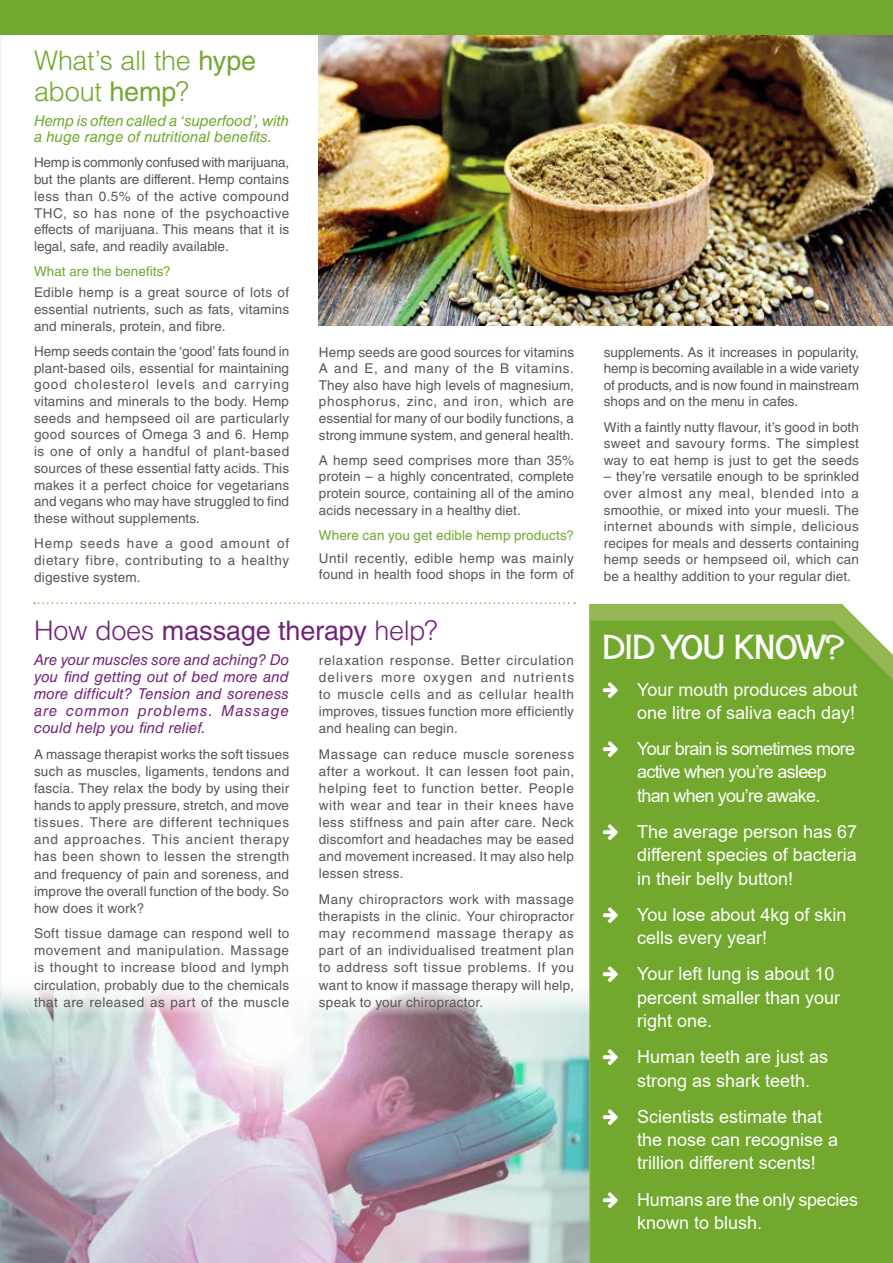
<style>
.page{position:relative;width:893px;height:1263px;background:#fff}
.page>*{position:absolute;margin:0;border:0;box-sizing:border-box;transform-origin:0 0}
.t1{font:33.75px "Cherry Cream Soda";letter-spacing:.025em;color:#fff;scale:.72 1}
.t2{font:300 27px/30.2px "Helvetica LT Std";letter-spacing:-.015em;color:#72a830}
.t3{font:27px "Helvetica LT Std";letter-spacing:-.005em;color:#73237a}
.t4{font:18px/23.4px "Arial";color:#fff}
.t5{font:18px/23.4px "Arial";letter-spacing:-.04em;color:#fff}
.t6{font:italic 15px/17.1px "Helvetica LT Std";letter-spacing:.035em;color:#73237a;text-align:justify}
.t7{font:italic 15px/16.6px "Helvetica LT Std";letter-spacing:-.005em;color:#72a830}
.t8{font:13.5px/16.6px "Helvetica LT Std";letter-spacing:.01em;color:#575756;text-align:justify}
.t9{font:13.5px "Helvetica LT Std";letter-spacing:.01em;color:#72a830}
.s1{font-weight:400}
.s2{font-weight:300}
</style>
<div class="page">
<hr style="left:0;top:34px;width:1px;height:1229px;background:#ecf7fa">
<img style="left:319px;top:34px;width:574px;height:291px">
<img style="left:1px;top:978px;width:588px;height:285px">
<svg style="left:589px;top:604px;width:269px;height:659px;background:#97b95b"></svg>
<div style="left:590px;top:620px;width:303px;height:643px;background:#72a82d"></div>
<div style="left:1px;top:0;width:892px;height:34px;background:#72a82d"></div>
<svg style="left:34px;top:602px;width:541px;height:2px"></svg>
<svg style="left:603px;top:682px;width:15px;height:16px"></svg>
<svg style="left:603px;top:741px;width:15px;height:16px"></svg>
<svg style="left:603px;top:824px;width:15px;height:16px"></svg>
<svg style="left:603px;top:907px;width:15px;height:16px"></svg>
<svg style="left:603px;top:966px;width:15px;height:16px"></svg>
<svg style="left:603px;top:1049px;width:15px;height:16px"></svg>
<svg style="left:603px;top:1109px;width:15px;height:16px"></svg>
<svg style="left:603px;top:1192px;width:15px;height:15px"></svg>
<h2 class="t2" style="left:34px;top:45px;width:224px">What’s all the <span class="s1">hype </span>about <span class="s1">hemp</span>?</h2>
<p class="t7" style="left:34px;top:112px;width:257px">Hemp is often called a ‘superfood’, with a huge range of nutritional benefits.</p>
<p class="t8" style="left:34px;top:154px;width:257px">Hemp is commonly confused with marijuana, but the plants are different. Hemp contains less than 0.5% of the active compound THC, so has none of the psychoactive effects of marijuana. This means that it is legal, safe, and readily available.</p>
<p class="t9" style="left:34px;top:264px;width:138px">What are the benefits?</p>
<p class="t8" style="left:34px;top:284px;width:257px">Edible hemp is a great source of lots of essential nutrients, such as fats, vitamins and minerals, protein, and fibre.</p>
<p class="t8" style="left:34px;top:343px;width:257px">Hemp seeds contain the ‘good’ fats found in plant-based oils, essential for maintaining good cholesterol levels and carrying vitamins and minerals to the body. Hemp seeds and hempseed oil are particularly good sources of Omega 3 and 6. Hemp is one of only a handful of plant-based sources of these essential fatty acids. This makes it a perfect choice for vegetarians and vegans who may have struggled to find these without supplements.</p>
<p class="t8" style="left:34px;top:535px;width:257px">Hemp seeds have a good amount of dietary fibre, contributing to a healthy digestive system.</p>
<p class="t8" style="left:319px;top:344px;width:257px">Hemp seeds are good sources for vitamins A and E, and many of the B vitamins.<br>They also have high levels of magnesium, phosphorus, zinc, and iron, which are essential for many of our bodily functions, a strong immune system, and general health.</p>
<p class="t8" style="left:319px;top:452px;width:257px">A hemp seed comprises more than 35% protein – a highly concentrated, complete protein source, containing all of the amino acids necessary in a healthy diet.</p>
<p class="t9" style="left:319px;top:527px;width:257px">Where can you get edible hemp products?</p>
<p class="t8" style="left:319px;top:550px;width:257px">Until recently, edible hemp was mainly found in health food shops in the form of</p>
<h2 class="t3" style="left:34px;top:615px;width:405px"><span class="s2">How does</span> massage therapy <span class="s2">help?</span></h2>
<p class="t6" style="left:34px;top:651px;width:257px">Are your muscles sore and aching? Do you find getting out of bed more and more difficult? Tension and soreness are common problems. Massage could help you find relief.</p>
<p class="t8" style="left:34px;top:745px;width:257px;line-height:17.1px">A massage therapist works the soft tissues such as muscles, ligaments, tendons and fascia. They relax the body by using their hands to apply pressure, stretch, and move tissues. There are different techniques and approaches. This ancient therapy has been shown to lessen the strength and frequency of pain and soreness, and improve the overall function of the body. So how does it work?</p>
<p class="t8" style="left:34px;top:925px;width:257px;line-height:17.1px">Soft tissue damage can respond well to movement and manipulation. Massage is thought to increase blood and lymph circulation, probably due to the chemicals that are released as part of the muscle</p>
<p class="t8" style="left:319px;top:651px;width:257px;line-height:17.1px">relaxation response. Better circulation delivers more oxygen and nutrients to muscle cells and as cellular health improves, tissues function more efficiently and healing can begin.</p>
<p class="t8" style="left:319px;top:745px;width:257px;line-height:17.1px">Massage can reduce muscle soreness after a workout. It can lessen foot pain, helping feet to function better. People with wear and tear in their knees have less stiffness and pain after care. Neck discomfort and headaches may be eased and movement increased. It may also help lessen stress.</p>
<p class="t8" style="left:319px;top:891px;width:257px;line-height:17.1px">Many chiropractors work with massage therapists in the clinic. Your chiropractor may recommend massage therapy as part of an individualised treatment plan to address soft tissue problems. If you want to know if massage therapy will help, speak to your chiropractor.</p>
<p class="t8" style="left:604px;top:343px;width:257px">supplements. As it increases in popularity, hemp is becoming available in a wide variety of products, and is now found in mainstream shops and on the menu in cafes.</p>
<p class="t8" style="left:604px;top:418px;width:257px">With a faintly nutty flavour, it’s good in both sweet and savoury forms. The simplest way to eat hemp is just to get the seeds</p>
<p class="t8" style="left:604px;top:468px;width:257px">– they’re versatile enough to be sprinkled over almost any meal, blended into a smoothie, or mixed into your muesli. The internet abounds with simple, delicious recipes for meals and desserts containing hemp seeds or hempseed oil, which can be a healthy addition to your regular diet.</p>
<h1 class="t1" style="left:603px;top:626px;width:336px">DID YOU KNOW?</h1>
<h3 class="t4" style="left:637px;top:677px;width:222px">Your mouth produces about one litre of saliva each day!</h3>
<h3 class="t5" style="left:637px;top:737px;width:219px">Your brain is sometimes more active when you’re asleep than when you’re awake.</h3>
<h3 class="t4" style="left:637px;top:820px;width:222px;text-align:justify">The average person has 67 different species of bacteria in their belly button!</h3>
<h3 class="t4" style="left:637px;top:903px;width:211px">You lose about 4kg of skin cells every year!</h3>
<h3 class="t4" style="left:637px;top:962px;width:205px">Your left lung is about 10 percent smaller than your right one.</h3>
<h3 class="t4" style="left:637px;top:1045px;width:193px">Human teeth are just as strong as shark teeth.</h3>
<h3 class="t4" style="left:637px;top:1104px;width:203px">Scientists estimate that the nose can recognise a trillion different scents!</h3>
<h3 class="t4" style="left:637px;top:1187px;width:222px">Humans are the only species known to blush.</h3>
</div>
